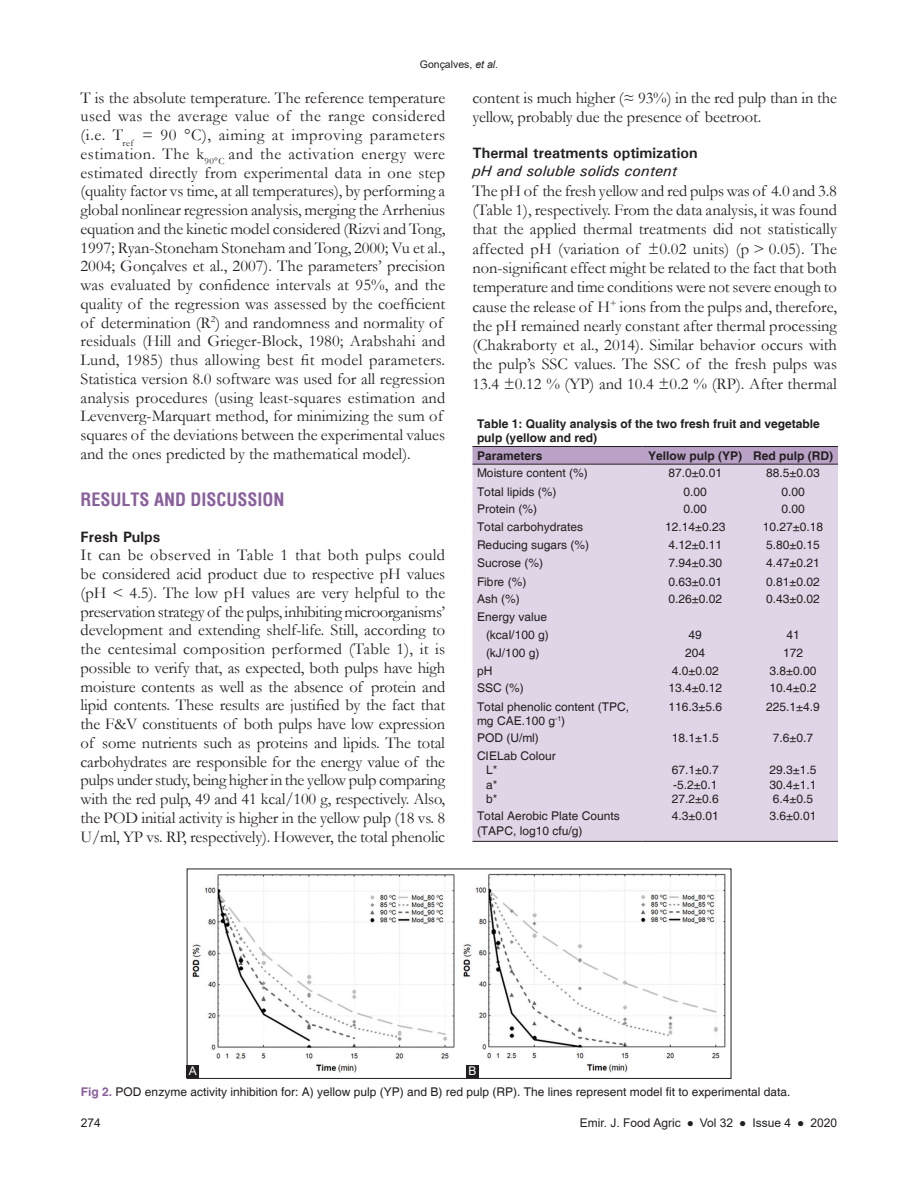
<style>
.page{position:relative;width:918px;height:1188px;background:#fff}
.page>*{position:absolute;margin:0;border:0;box-sizing:border-box;transform-origin:0 0}
.t1{font:700 condensed 18px "Helvetica";color:#8a5f9d}
.TX{font:16.5px/18.8px "Garamond";color:#231f20}
.t2{font:700 15px "Univers";color:#231f20}
.t3{font:italic 500 15px "Univers";color:#231f20}
.TB{font:12px/14.4px "Helvetica";color:#231f20}
.FGC{font:12px "Helvetica";color:#231f20}
.TT{font:700 12px/14.4px "Helvetica";color:#231f20}
.TBL{font:12px/14.4px "Helvetica";color:#231f20}
.t4{font:12px "Arial";color:#231f20}
.TCH{font:700 12px "Helvetica";color:#231f20}
.LABEL{font:12px "Arial";color:#fff}
.t5{font:10.5px "Arial";color:#231f20}
.s1{font-style:italic}
.s2{font-weight:700;color:#8a5f9d}
</style>
<div class="page">
<img style="left:189px;top:873px;width:537px;height:200px">
<div style="left:187px;top:869px;width:544px;height:210px;border:1px solid #231f20"></div>
<div style="left:186px;top:1066px;width:13px;height:12px;background:#231f20"></div>
<div style="left:466px;top:1066px;width:13px;height:12px;background:#231f20"></div>
<div style="left:472px;top:447px;width:366px;height:17px;background:#baa2c7"></div>
<div style="left:472px;top:465px;width:366px;height:376px;background:#e0d5e7"></div>
<hr style="left:472px;top:841px;width:171px;height:1px;background:#231f20">
<hr style="left:643px;top:841px;width:105px;height:1px;background:#231f20">
<hr style="left:748px;top:841px;width:90px;height:1px;background:#231f20">
<hr style="left:472px;top:464px;width:171px;height:1px;background:#231f20">
<hr style="left:643px;top:464px;width:105px;height:1px;background:#231f20">
<hr style="left:748px;top:464px;width:90px;height:1px;background:#231f20">
<hr style="left:472px;top:446px;width:171px;height:1px;background:#231f20">
<hr style="left:643px;top:446px;width:105px;height:1px;background:#231f20">
<hr style="left:748px;top:446px;width:90px;height:1px;background:#231f20">
<p class="t5" style="left:420px;top:57px;width:80px">Gonçalves, <span class="s1">et al</span>.</p>
<p class="TX" style="left:81px;top:88px;width:366px">T is the absolute temperature. The reference temperature used was the average value of the range considered (i.e. T<sub>ref</sub> = 90 °C), aiming at improving parameters estimation. The k<sub>90°C</sub> and the activation energy were estimated directly from experimental data in one step (quality factor vs time, at all temperatures), by performing a global nonlinear regression analysis, merging the Arrhenius equation and the kinetic model considered (Rizvi and Tong, 1997; Ryan-Stoneham Stoneham and Tong, 2000; Vu et al., 2004; Gonçalves et al., 2007). The parameters’ precision was evaluated by confidence intervals at 95%, and the quality of the regression was assessed by the coefficient of determination (R<sup>2</sup>) and randomness and normality of residuals (Hill and Grieger-Block, 1980; Arabshahi and Lund, 1985) thus allowing best fit model parameters.<br>Statistica version 8.0 software was used for all regression analysis procedures (using least-squares estimation and Levenverg-Marquart method, for minimizing the sum of squares of the deviations between the experimental values and the ones predicted by the mathematical model).</p>
<h1 class="t1" style="left:81px;top:488px;width:206px">RESULTS AND DISCUSSION</h1>
<h2 class="t2" style="left:81px;top:527px;width:81px">Fresh Pulps</h2>
<p class="TX" style="left:81px;top:545px;width:366px;text-align:justify">It can be observed in Table 1 that both pulps could be considered acid product due to respective pH values (pH &lt; 4.5). The low pH values are very helpful to the preservation strategy of the pulps, inhibiting microorganisms’ development and extending shelf-life. Still, according to the centesimal composition performed (Table 1), it is possible to verify that, as expected, both pulps have high moisture contents as well as the absence of protein and lipid contents. These results are justified by the fact that the F&amp;V constituents of both pulps have low expression of some nutrients such as proteins and lipids. The total carbohydrates are responsible for the energy value of the pulps under study, being higher in the yellow pulp comparing with the red pulp, 49 and 41 kcal/100 g, respectively. Also, the POD initial activity is higher in the yellow pulp (18 vs. 8<br>U/ml, YP vs. RP, respectively). However, the total phenolic</p>
<p class="TX" style="left:472px;top:87px;width:366px;line-height:19.4px">content is much higher (≈ 93%) in the red pulp than in the yellow, probably due the presence of beetroot.</p>
<h2 class="t2" style="left:472px;top:143px;width:227px">Thermal treatments optimization</h2>
<h3 class="t3" style="left:472px;top:161px;width:207px">pH and soluble solids content</h3>
<p class="TX" style="left:472px;top:180px;width:366px;line-height:19.4px;text-align:justify">The pH of the fresh yellow and red pulps was of 4.0 and 3.8 (Table 1), respectively. From the data analysis, it was found that the applied thermal treatments did not statistically affected pH (variation of ±0.02 units) (p &gt; 0.05). The non-significant effect might be related to the fact that both temperature and time conditions were not severe enough to cause the release of H<sup>+</sup> ions from the pulps and, therefore, the pH remained nearly constant after thermal processing (Chakraborty et al., 2014). Similar behavior occurs with the pulp’s SSC values. The SSC of the fresh pulps was 13.4 ±0.12 % (YP) and 10.4 ±0.2 % (RP). After thermal</p>
<p class="TT" style="left:477px;top:417px;width:344px">Table 1: Quality analysis of the two fresh fruit and vegetable pulp (yellow and red)</p>
<p class="TCH" style="left:477px;top:448px;width:67px">Parameters</p>
<p class="TCH" style="left:648px;top:448px;width:96px">Yellow pulp (YP)</p>
<p class="TCH" style="left:753px;top:448px;width:81px">Red pulp (RD)</p>
<p class="TB" style="left:477px;top:466px;width:112px">Moisture content (%)</p>
<p class="TB" style="left:668px;top:466px;width:55px">87.0±0.01</p>
<p class="TB" style="left:766px;top:466px;width:55px">88.5±0.03</p>
<p class="TB" style="left:477px;top:485px;width:81px">Total lipids (%)</p>
<p class="TB" style="left:684px;top:485px;width:25px">0.00</p>
<p class="TB" style="left:781px;top:485px;width:25px">0.00</p>
<p class="TB" style="left:477px;top:502px;width:62px">Protein (%)</p>
<p class="TB" style="left:684px;top:502px;width:25px">0.00</p>
<p class="TB" style="left:781px;top:502px;width:25px">0.00</p>
<p class="TB" style="left:477px;top:520px;width:108px">Total carbohydrates</p>
<p class="TB" style="left:665px;top:520px;width:62px">12.14±0.23</p>
<p class="TB" style="left:763px;top:520px;width:62px">10.27±0.18</p>
<p class="TB" style="left:477px;top:538px;width:114px">Reducing sugars (%)</p>
<p class="TB" style="left:668px;top:538px;width:55px">4.12±0.11</p>
<p class="TB" style="left:766px;top:538px;width:55px">5.80±0.15</p>
<p class="TB" style="left:477px;top:556px;width:68px">Sucrose (%)</p>
<p class="TB" style="left:668px;top:556px;width:55px">7.94±0.30</p>
<p class="TB" style="left:766px;top:556px;width:55px">4.47±0.21</p>
<p class="TB" style="left:477px;top:575px;width:51px">Fibre (%)</p>
<p class="TB" style="left:668px;top:575px;width:55px">0.63±0.01</p>
<p class="TB" style="left:766px;top:575px;width:55px">0.81±0.02</p>
<p class="TB" style="left:477px;top:592px;width:44px">Ash (%)</p>
<p class="TB" style="left:668px;top:592px;width:55px">0.26±0.02</p>
<p class="TB" style="left:766px;top:592px;width:55px">0.43±0.02</p>
<p class="TB" style="left:477px;top:610px;width:72px">Energy value</p>
<p class="TB" style="left:486px;top:628px;width:64px">(kcal/100 g)</p>
<p class="TB" style="left:689px;top:628px;width:15px">49</p>
<p class="TB" style="left:786px;top:628px;width:15px">41</p>
<p class="TB" style="left:486px;top:646px;width:55px">(kJ/100 g)</p>
<p class="TB" style="left:685px;top:646px;width:22px">204</p>
<p class="TB" style="left:783px;top:646px;width:22px">172</p>
<p class="TB" style="left:477px;top:664px;width:17px">pH</p>
<p class="TB" style="left:672px;top:664px;width:49px">4.0±0.02</p>
<p class="TB" style="left:770px;top:664px;width:49px">3.8±0.00</p>
<p class="TB" style="left:477px;top:681px;width:48px">SSC (%)</p>
<p class="TB" style="left:668px;top:681px;width:55px">13.4±0.12</p>
<p class="TB" style="left:770px;top:681px;width:49px">10.4±0.2</p>
<p class="TB" style="left:477px;top:700px;width:154px">Total phenolic content (TPC, mg CAE.100 g<sup>-1</sup>)</p>
<p class="TB" style="left:668px;top:700px;width:55px">116.3±5.6</p>
<p class="TB" style="left:766px;top:700px;width:55px">225.1±4.9</p>
<p class="TB" style="left:477px;top:731px;width:63px">POD (U/ml)</p>
<p class="TB" style="left:672px;top:731px;width:49px">18.1±1.5</p>
<p class="TB" style="left:773px;top:731px;width:42px">7.6±0.7</p>
<p class="TB" style="left:477px;top:749px;width:80px">CIELab Colour</p>
<p class="TB" style="left:486px;top:763px;width:13px">L*</p>
<p class="TB" style="left:486px;top:778px;width:13px">a*</p>
<p class="TB" style="left:486px;top:792px;width:13px">b*</p>
<p class="TB" style="left:672px;top:763px;width:49px">67.1±0.7</p>
<p class="TB" style="left:673px;top:778px;width:46px">-5.2±0.1</p>
<p class="TB" style="left:672px;top:792px;width:49px">27.2±0.6</p>
<p class="TB" style="left:770px;top:763px;width:49px">29.3±1.5</p>
<p class="TB" style="left:770px;top:778px;width:49px">30.4±1.1</p>
<p class="TB" style="left:773px;top:792px;width:42px">6.4±0.5</p>
<p class="TBL" style="left:477px;top:810px;width:144px">Total Aerobic Plate Counts (TAPC, log10 cfu/g)</p>
<p class="TBL" style="left:672px;top:810px;width:49px">4.3±0.01</p>
<p class="TBL" style="left:770px;top:810px;width:49px">3.6±0.01</p>
<p class="LABEL" style="left:189px;top:1063px;width:10px">A</p>
<p class="LABEL" style="left:468px;top:1063px;width:10px">B</p>
<p class="FGC" style="left:81px;top:1085px;width:711px"><span class="s2">Fig 2.</span> POD enzyme activity inhibition for: A) yellow pulp (YP) and B) red pulp (RP). The lines represent model fit to experimental data.</p>
<p class="t4" style="left:81px;top:1115px;width:22px">274</p>
<p class="t4" style="left:580px;top:1115px;width:259px">Emir. J. Food Agric ● Vol 32 ● Issue 4 ● 2020</p>
</div>
